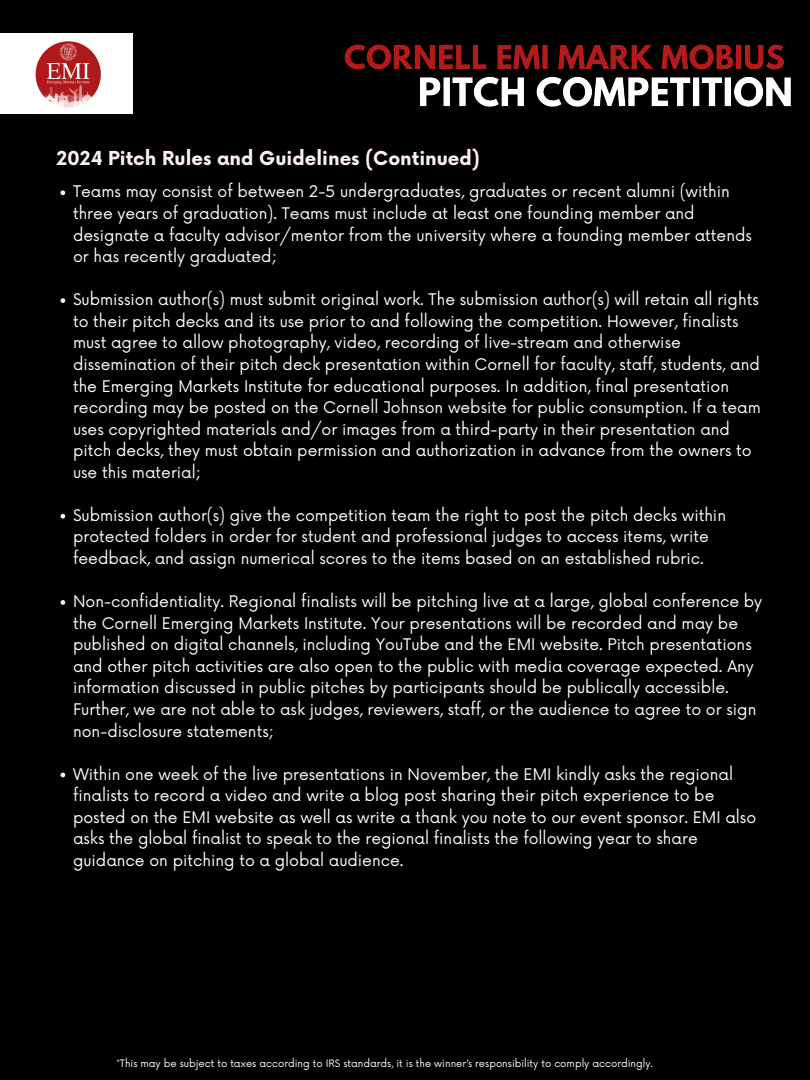
<style>
.page{position:relative;width:810px;height:1080px;background:#000}
.page>*{position:absolute;margin:0;border:0;box-sizing:border-box;transform-origin:0 0}
.t1{font:700 18.75px "Now";color:#fdeff6}
.t2{font:15.62px/21.6px "Now";color:#fff}
.t3{font:15.62px/21.6px "Now";letter-spacing:.06em;color:#fff}
.t4{font:10px "Now";color:#fff}
</style>
<div class="page">
<div style="left:0;top:33px;width:133px;height:81px;background:#fff"></div>
<img style="left:344px;top:44px;width:447px;height:63px">
<img style="left:35px;top:41px;width:66px;height:67px">
<svg style="left:61px;top:190px;width:4px;height:5px"></svg>
<svg style="left:61px;top:298px;width:4px;height:5px"></svg>
<svg style="left:61px;top:514px;width:4px;height:5px"></svg>
<svg style="left:61px;top:600px;width:4px;height:5px"></svg>
<svg style="left:61px;top:773px;width:4px;height:4px"></svg>
<p class="t1" style="left:56px;top:148px;width:425px">2024 Pitch Rules and Guidelines (Continued)</p>
<p class="t2" style="left:73px;top:182px;width:680px">Teams may consist of between 2-5 undergraduates, graduates or recent alumni (within three years of graduation). Teams must include at least one founding member and designate a faculty advisor/mentor from the university where a founding member attends or has recently graduated;</p>
<p class="t2" style="left:73px;top:290px;width:689px">Submission author(s) must submit original work. The submission author(s) will retain all rights to their pitch decks and its use prior to and following the competition. However, finalists must agree to allow photography, video, recording of live-stream and otherwise dissemination of their pitch deck presentation within Cornell for faculty, staff, students, and the Emerging Markets Institute for educational purposes. In addition, final presentation recording may be posted on the Cornell Johnson website for public consumption. If a team uses copyrighted materials and/or images from a third-party in their presentation and pitch decks, they must obtain permission and authorization in advance from the owners to use this material;</p>
<p class="t3" style="left:73px;top:505px;width:655px">Submission author(s) give the competition team the right to post the pitch decks within protected folders in order for student and professional judges to access items, write feedback, and assign numerical scores to the items based on an established rubric.</p>
<p class="t2" style="left:73px;top:592px;width:691px">Non-confidentiality. Regional finalists will be pitching live at a large, global conference by the Cornell Emerging Markets Institute. Your presentations will be recorded and may be published on digital channels, including YouTube and the EMI website. Pitch presentations and other pitch activities are also open to the public with media coverage expected. Any information discussed in public pitches by participants should be publically accessible.<br>Further, we are not able to ask judges, reviewers, staff, or the audience to agree to or sign non-disclosure statements;</p>
<p class="t2" style="left:73px;top:764px;width:685px">Within one week of the live presentations in November, the EMI kindly asks the regional finalists to record a video and write a blog post sharing their pitch experience to be posted on the EMI website as well as write a thank you note to our event sponsor. EMI also asks the global finalist to speak to the regional finalists the following year to share guidance on pitching to a global audience.</p>
<p class="t4" style="left:116px;top:1058px;width:538px">*This may be subject to taxes according to IRS standards, it is the winner’s responsibility to comply accordingly.</p>
</div>
